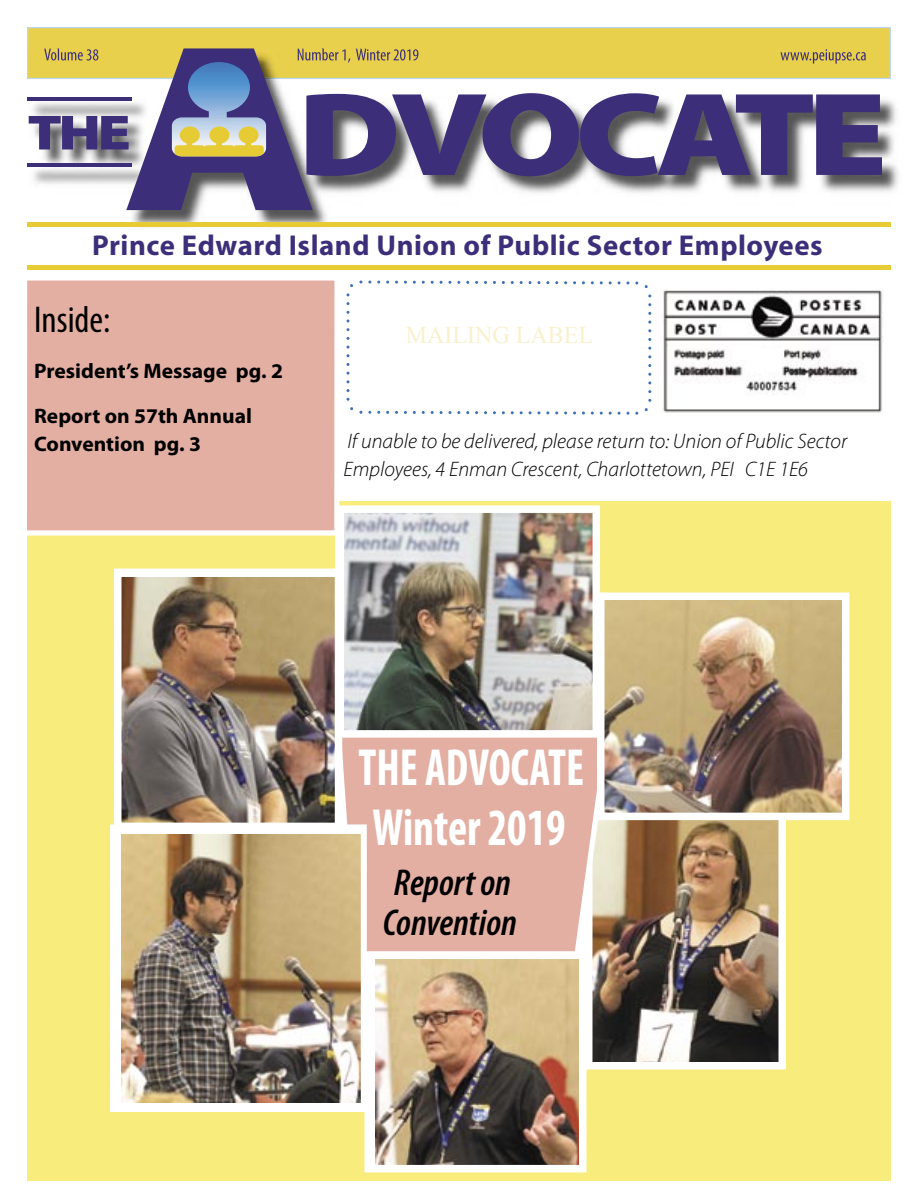
<style>
.page{position:relative;width:918px;height:1188px;background:#fff}
.page>*{position:absolute;margin:0;border:0;box-sizing:border-box;transform-origin:0 0}
.t1{font:700 condensed 52.5px/60.3px "Myriad Pro";color:#fff;scale:.87 1}
.t2{font:italic 600 condensed 37.5px/39.6px "Myriad Pro";color:#000}
.t3{font:condensed 37.5px "Myriad Pro";color:#000}
.t4{font:700 28.8px "Myriad";letter-spacing:.02em;color:#3c2e79}
.t5{font:24px "Times New Roman";color:#f9f0cd}
.t6{font:italic 300 21px/27.8px "Myriad Pro";color:#000}
.t7{font:700 21px/45.6px "Myriad Pro";color:#000}
</style>
<div class="page">
<div style="left:27px;top:1106px;width:864px;height:74px;background:#f7ec7c"></div>
<div style="left:27px;top:501px;width:864px;height:41px;background:#f7ec7c"></div>
<div style="left:585px;top:531px;width:306px;height:585px;background:#f7ec7c"></div>
<div style="left:27px;top:541px;width:321px;height:586px;background:#f7ec7c"></div>
<img style="left:619px;top:820px;width:167px;height:249px">
<svg style="left:27px;top:27px;width:864px;height:52px;background:#e5d056"></svg>
<img style="left:28px;top:99px;width:870px;height:123px">
<svg style="left:29px;top:48px;width:853px;height:162px"></svg>
<hr style="left:27px;top:163px;width:105px;height:4px;background:#3c2e79">
<hr style="left:27px;top:97px;width:105px;height:4px;background:#3c2e79">
<div style="left:27px;top:222px;width:864px;height:5px;background:#e7cb34"></div>
<hr style="left:27px;top:266px;width:864px;height:4px;background:#e7cb34">
<svg style="left:346px;top:302px;width:4px;height:3px"></svg>
<svg style="left:346px;top:311px;width:4px;height:11px"></svg>
<svg style="left:346px;top:337px;width:4px;height:3px"></svg>
<svg style="left:346px;top:346px;width:4px;height:11px"></svg>
<svg style="left:346px;top:363px;width:4px;height:3px"></svg>
<svg style="left:346px;top:372px;width:4px;height:11px"></svg>
<svg style="left:346px;top:389px;width:4px;height:3px"></svg>
<svg style="left:368px;top:411px;width:261px;height:4px"></svg>
<svg style="left:648px;top:373px;width:3px;height:11px"></svg>
<svg style="left:648px;top:347px;width:3px;height:11px"></svg>
<svg style="left:648px;top:321px;width:3px;height:11px"></svg>
<svg style="left:368px;top:281px;width:261px;height:3px"></svg>
<div style="left:27px;top:280px;width:313px;height:256px;background:#e4afa3"></div>
<img style="left:663px;top:290px;width:220px;height:123px">
<svg style="left:342px;top:738px;width:277px;height:363px;background:#ddafa1"></svg>
<img style="left:110px;top:824px;width:257px;height:288px">
<img style="left:335px;top:505px;width:265px;height:233px">
<img style="left:597px;top:592px;width:252px;height:228px">
<img style="left:364px;top:951px;width:222px;height:221px">
<img style="left:114px;top:568px;width:228px;height:262px">
<h3 class="t4" style="left:92px;top:230px;width:732px">Prince Edward Island Union of Public Sector Employees</h3>
<h2 class="t3" style="left:34px;top:297px;width:78px">Inside:</h2>
<p class="t7" style="left:34px;top:347px;width:250px">President’s Message pg. 2<br>Report on 57th Annual</p>
<p class="t7" style="left:34px;top:420px;width:168px">Convention pg. 3</p>
<p class="t5" style="left:406px;top:319px;width:189px">MAILING LABEL</p>
<p class="t6" style="left:344px;top:427px;width:505px">If unable to be delivered, please return to: Union of Public Sector<br>Employees, 4 Enman Crescent, Charlottetown, PEI C1E 1E6</p>
<h1 class="t1" style="left:358px;top:736px;width:261px">THE ADVOCATE<br>Winter 2019</h1>
<h2 class="t2" style="left:383px;top:862px;width:136px">Report on<br>Convention</h2>
</div>
